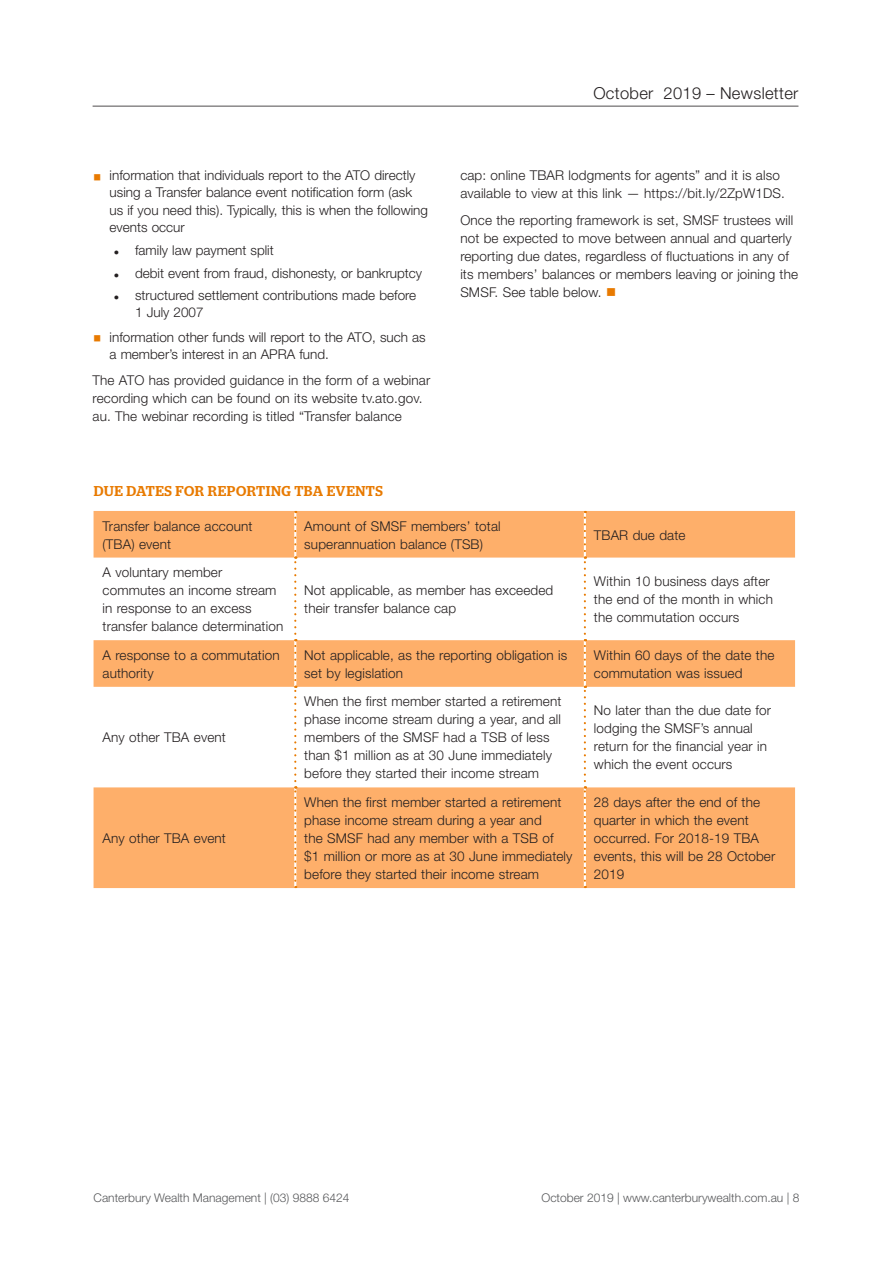
<style>
.page{position:relative;width:893px;height:1263px;background:#fff}
.page>*{position:absolute;margin:0;border:0;box-sizing:border-box;transform-origin:0 0}
.t1{font:300 16.5px "Helvetica Neue";letter-spacing:.02em;color:#231f20}
.Subhead_black_caps{font:500 14.25px "Stag";letter-spacing:.04em;color:#e87a00}
._15_Body_text{font:300 13.5px/18px "Helvetica Neue";letter-spacing:.01em;color:#231f20}
.t2{font:300 12px "Helvetica Neue";color:#57585a}
.s1{color:#e87a00}
.s2{font-family:"Arial";font-weight:900;font-size:9px}
</style>
<div class="page">
<hr style="left:93px;top:106px;width:705px;height:1px;background:#231f20">
<svg style="left:94px;top:511px;width:701px;height:377px;fill:#feaf6a"></svg>
<hr style="left:294px;top:640px;width:2px;height:47px;background:#fff">
<hr style="left:584px;top:640px;width:2px;height:47px;background:#fff">
<svg style="left:294px;top:511px;width:2px;height:169px"></svg>
<svg style="left:584px;top:511px;width:2px;height:169px"></svg>
<svg style="left:294px;top:686px;width:2px;height:202px"></svg>
<svg style="left:584px;top:686px;width:2px;height:202px"></svg>
<p class="_15_Body_text" style="left:110px;top:166px;width:320px;line-height:17.2px;text-indent:-17px"><span class="s1">▪</span> information that individuals report to the ATO directly using a Transfer balance event notification form (ask us if you need this). Typically, this is when the following events occur</p>
<p class="_15_Body_text" style="left:114px;top:241px;width:161px"><span class="s2">●</span> family law payment split</p>
<p class="_15_Body_text" style="left:114px;top:263px;width:310px"><span class="s2">●</span> debit event from fraud, dishonesty, or bankruptcy</p>
<p class="_15_Body_text" style="left:135px;top:287px;width:283px;line-height:16.5px;text-indent:-21px"><span class="s2">●</span> structured settlement contributions made before<br>1 July 2007</p>
<p class="_15_Body_text" style="left:110px;top:328px;width:318px;line-height:17.2px;text-indent:-17px"><span class="s1">▪</span> information other funds will report to the ATO, such as a member’s interest in an APRA fund.</p>
<p class="_15_Body_text" style="left:93px;top:371px;width:339px">The ATO has provided guidance in the form of a webinar recording which can be found on its website tv.ato.gov. au. The webinar recording is titled “Transfer balance</p>
<p class="t1" style="left:593px;top:83px;width:207px">October 2019 – Newsletter</p>
<p class="_15_Body_text" style="left:460px;top:166px;width:326px">cap: online TBAR lodgments for agents” and it is also available to view at this link — https://bit.ly/2ZpW1DS.</p>
<p class="_15_Body_text" style="left:460px;top:210px;width:339px">Once the reporting framework is set, SMSF trustees will not be expected to move between annual and quarterly reporting due dates, regardless of fluctuations in any of its members’ balances or members leaving or joining the SMSF. See table below. <span class="s1">■</span></p>
<p class="Subhead_black_caps" style="left:94px;top:483px;width:291px">DUE DATES FOR REPORTING TBA EVENTS</p>
<p class="_15_Body_text" style="left:103px;top:516px;width:151px">Transfer balance account (TBA) event</p>
<p class="_15_Body_text" style="left:304px;top:516px;width:198px">Amount of SMSF members’ total superannuation balance (TSB)</p>
<p class="_15_Body_text" style="left:594px;top:525px;width:93px">TBAR due date</p>
<p class="_15_Body_text" style="left:103px;top:563px;width:182px">A voluntary member commutes an income stream in response to an excess transfer balance determination</p>
<p class="_15_Body_text" style="left:304px;top:581px;width:250px">Not applicable, as member has exceeded their transfer balance cap</p>
<p class="_15_Body_text" style="left:594px;top:572px;width:181px">Within 10 business days after the end of the month in which the commutation occurs</p>
<p class="_15_Body_text" style="left:103px;top:646px;width:179px">A response to a commutation authority</p>
<p class="_15_Body_text" style="left:304px;top:646px;width:264px">Not applicable, as the reporting obligation is set by legislation</p>
<p class="_15_Body_text" style="left:594px;top:646px;width:182px">Within 60 days of the date the commutation was issued</p>
<p class="_15_Body_text" style="left:103px;top:728px;width:125px">Any other TBA event</p>
<p class="_15_Body_text" style="left:103px;top:829px;width:125px">Any other TBA event</p>
<p class="_15_Body_text" style="left:304px;top:692px;width:259px">When the first member started a retirement phase income stream during a year, and all members of the SMSF had a TSB of less than $1 million as at 30 June immediately before they started their income stream</p>
<p class="_15_Body_text" style="left:594px;top:701px;width:179px">No later than the due date for lodging the SMSF’s annual return for the financial year in which the event occurs</p>
<p class="_15_Body_text" style="left:304px;top:793px;width:270px">When the first member started a retirement phase income stream during a year and<br>the SMSF had any member with a TSB of<br>$1 million or more as at 30 June immediately before they started their income stream</p>
<p class="_15_Body_text" style="left:594px;top:793px;width:183px">28 days after the end of the quarter in which the event occurred. For 2018-19 TBA events, this will be 28 October<br>2019</p>
<p class="t2" style="left:94px;top:1190px;width:257px">Canterbury Wealth Management | (03) 9888 6424</p>
<p class="t2" style="left:541px;top:1190px;width:259px">October 2019 | www.canterburywealth.com.au | 8</p>
</div>
